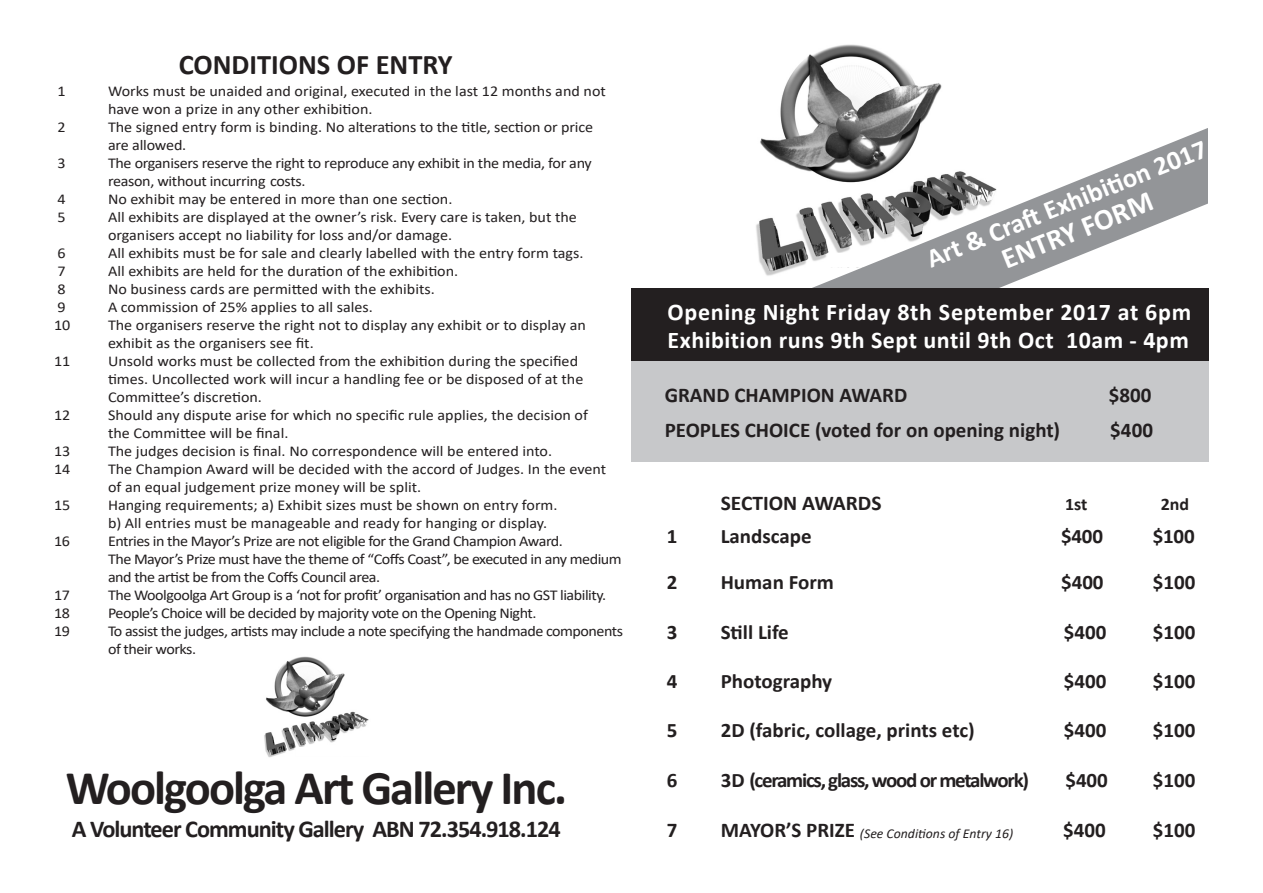
<style>
.page{position:relative;width:1263px;height:893px;background:#fff}
.page>*{position:absolute;margin:0;border:0;box-sizing:border-box;transform-origin:0 0}
.t1{font:700 48.6px "Calibri";letter-spacing:-.04em;color:#231f20}
.t2{font:700 29.55px "Calibri";color:#fff}
.t3{font:700 28.5px "Calibri";color:#231f20}
.t4{font:700 27px "Calibri";color:#fff}
.t5{font:700 24.3px "Calibri";letter-spacing:-.04em;color:#231f20}
.t6{font:700 24px "Calibri";letter-spacing:.02em;color:#fff}
.t7{font:700 21px "Calibri";color:#231f20}
.t8{font:700 20.55px "Calibri";color:#231f20}
.t9{font:700 20.55px "Calibri";letter-spacing:-.06em;color:#231f20}
.t10{font:700 17.7px "Calibri";color:#231f20}
.t11{font:15px/18px "Calibri";color:#231f20;scale:1.07 1}
.t12{font:15px/18px "Calibri";letter-spacing:-.03em;color:#231f20;scale:1.07 1}
.t13{font:15px "Calibri";letter-spacing:-.02em;color:#231f20;scale:1.07 1}
.t14{font:italic 13.5px "Calibri";color:#231f20}
.s1{font-weight:700;font-style:normal;font-size:21px}
</style>
<div class="page">
<img style="left:756px;top:44px;width:186px;height:230px">
<svg style="left:766px;top:106px;width:442px;height:182px"></svg>
<div style="left:631px;top:288px;width:578px;height:73px;background:#231f20"></div>
<div style="left:631px;top:361px;width:578px;height:101px;background:#c7c8ca"></div>
<img style="left:264px;top:656px;width:105px;height:102px">
<div style="left:296px;top:748px;width:75px;height:8px;background:#fff"></div>
<p class="t3" style="left:179px;top:44px;width:276px">CONDITIONS OF ENTRY</p>
<p class="t11" style="left:58px;top:82px;width:9px">1</p>
<p class="t11" style="left:108px;top:82px;width:467px">Works must be unaided and original, executed in the last 12 months and not have won a prize in any other exhibition.</p>
<p class="t11" style="left:58px;top:118px;width:9px">2</p>
<p class="t11" style="left:108px;top:118px;width:455px">The signed entry form is binding. No alterations to the title, section or price</p>
<p class="t11" style="left:108px;top:136px;width:75px">are allowed.</p>
<p class="t11" style="left:58px;top:154px;width:9px">3</p>
<p class="t13" style="left:108px;top:153px;width:454px">The organisers reserve the right to reproduce any exhibit in the media, for any</p>
<p class="t13" style="left:108px;top:171px;width:186px">reason, without incurring costs.</p>
<p class="t11" style="left:58px;top:190px;width:9px">4</p>
<p class="t11" style="left:108px;top:190px;width:323px">No exhibit may be entered in more than one section.</p>
<p class="t11" style="left:58px;top:208px;width:9px">5</p>
<p class="t11" style="left:108px;top:208px;width:440px">All exhibits are displayed at the owner’s risk. Every care is taken, but the</p>
<p class="t11" style="left:108px;top:226px;width:323px">organisers accept no liability for loss and/or damage.</p>
<p class="t11" style="left:58px;top:244px;width:9px">6</p>
<p class="t11" style="left:108px;top:244px;width:446px">All exhibits must be for sale and clearly labelled with the entry form tags.</p>
<p class="t11" style="left:58px;top:262px;width:9px">7</p>
<p class="t11" style="left:108px;top:262px;width:329px">All exhibits are held for the duration of the exhibition.</p>
<p class="t11" style="left:58px;top:280px;width:9px">8</p>
<p class="t11" style="left:108px;top:280px;width:307px">No business cards are permitted with the exhibits.</p>
<p class="t11" style="left:58px;top:298px;width:9px">9</p>
<p class="t11" style="left:108px;top:298px;width:249px">A commission of 25% applies to all sales.</p>
<p class="t11" style="left:54px;top:316px;width:17px">10</p>
<p class="t11" style="left:108px;top:316px;width:448px">The organisers reserve the right not to display any exhibit or to display an</p>
<p class="t11" style="left:108px;top:334px;width:194px">exhibit as the organisers see fit.</p>
<p class="t11" style="left:54px;top:352px;width:17px">11</p>
<p class="t11" style="left:108px;top:352px;width:441px">Unsold works must be collected from the exhibition during the specified</p>
<p class="t11" style="left:108px;top:370px;width:446px">times. Uncollected work will incur a handling fee or be disposed of at the</p>
<p class="t11" style="left:108px;top:388px;width:145px">Committee’s discretion.</p>
<p class="t11" style="left:54px;top:406px;width:17px">12</p>
<p class="t11" style="left:108px;top:406px;width:450px">Should any dispute arise for which no specific rule applies, the decision of</p>
<p class="t11" style="left:108px;top:424px;width:170px">the Committee will be final.</p>
<p class="t11" style="left:54px;top:442px;width:17px">13</p>
<p class="t11" style="left:108px;top:442px;width:417px">The judges decision is final. No correspondence will be entered into.</p>
<p class="t11" style="left:54px;top:460px;width:17px">14</p>
<p class="t11" style="left:108px;top:460px;width:467px">The Champion Award will be decided with the accord of Judges. In the event</p>
<p class="t11" style="left:108px;top:478px;width:294px">of an equal judgement prize money will be split.</p>
<p class="t11" style="left:54px;top:496px;width:17px">15</p>
<p class="t11" style="left:108px;top:496px;width:422px">Hanging requirements; a) Exhibit sizes must be shown on entry form.</p>
<p class="t11" style="left:108px;top:514px;width:412px">b) All entries must be manageable and ready for hanging or display.</p>
<p class="t11" style="left:54px;top:532px;width:16px">16</p>
<p class="t12" style="left:108px;top:532px;width:427px">Entries in the Mayor’s Prize are not eligible for the Grand Champion Award.</p>
<p class="t12" style="left:108px;top:550px;width:482px">The Mayor’s Prize must have the theme of “Coffs Coast”, be executed in any medium and the artist be from the Coffs Council area.</p>
<p class="t11" style="left:54px;top:586px;width:16px">17</p>
<p class="t12" style="left:108px;top:586px;width:467px">The Woolgoolga Art Group is a ‘not for profit’ organisation and has no GST liability.</p>
<p class="t11" style="left:54px;top:604px;width:16px">18</p>
<p class="t12" style="left:108px;top:604px;width:402px">People’s Choice will be decided by majority vote on the Opening Night.</p>
<p class="t11" style="left:54px;top:622px;width:16px">19</p>
<p class="t12" style="left:108px;top:622px;width:483px">To assist the judges, artists may include a note specifying the handmade components</p>
<p class="t12" style="left:108px;top:640px;width:84px">of their works.</p>
<p class="t1" style="left:66px;top:754px;width:503px">Woolgoolga Art Gallery Inc.</p>
<p class="t5" style="left:72px;top:811px;width:490px">A Volunteer Community Gallery ABN 72.354.918.124</p>
<p class="t4" style="left:920px;top:242px;width:301px;rotate:-22deg">Art &amp; Craft Exhibiti on 2017</p>
<p class="t2" style="left:995px;top:241px;width:162px;rotate:-22deg">ENTRY FORM</p>
<p class="t6" style="left:668px;top:295px;width:525px">Opening Night Friday 8th September 2017 at 6pm</p>
<p class="t6" style="left:668px;top:323px;width:523px">Exhibition runs 9th Sept until 9th Oct 10am - 4pm</p>
<p class="t7" style="left:665px;top:381px;width:244px">GRAND CHAMPION AWARD</p>
<p class="t7" style="left:1109px;top:381px;width:44px">$800</p>
<p class="t7" style="left:665px;top:415px;width:397px">PEOPLES CHOICE (voted for on opening night)</p>
<p class="t7" style="left:1110px;top:415px;width:45px">$400</p>
<p class="t7" style="left:721px;top:489px;width:162px">SECTION AWARDS</p>
<p class="t10" style="left:1065px;top:492px;width:24px">1st</p>
<p class="t10" style="left:1161px;top:492px;width:30px">2nd</p>
<p class="t8" style="left:667px;top:522px;width:12px">1</p>
<p class="t8" style="left:721px;top:522px;width:93px">Landscape</p>
<p class="t8" style="left:1061px;top:522px;width:43px">$400</p>
<p class="t8" style="left:1153px;top:522px;width:43px">$100</p>
<p class="t8" style="left:667px;top:568px;width:12px">2</p>
<p class="t8" style="left:721px;top:568px;width:115px">Human Form</p>
<p class="t8" style="left:1061px;top:568px;width:44px">$400</p>
<p class="t8" style="left:1153px;top:568px;width:44px">$100</p>
<p class="t8" style="left:667px;top:617px;width:12px">3</p>
<p class="t8" style="left:721px;top:617px;width:70px">Still Life</p>
<p class="t8" style="left:1064px;top:617px;width:44px">$400</p>
<p class="t8" style="left:1153px;top:617px;width:44px">$100</p>
<p class="t8" style="left:667px;top:667px;width:12px">4</p>
<p class="t8" style="left:721px;top:667px;width:113px">Photography</p>
<p class="t8" style="left:1064px;top:667px;width:44px">$400</p>
<p class="t8" style="left:1153px;top:667px;width:44px">$100</p>
<p class="t8" style="left:667px;top:716px;width:12px">5</p>
<p class="t8" style="left:721px;top:716px;width:255px">2D (fabric, collage, prints etc)</p>
<p class="t8" style="left:1064px;top:716px;width:44px">$400</p>
<p class="t8" style="left:1153px;top:716px;width:44px">$100</p>
<p class="t8" style="left:667px;top:765px;width:12px">6</p>
<p class="t9" style="left:721px;top:765px;width:310px">3D (ceramics, glass, wood or metalwork)</p>
<p class="t8" style="left:1065px;top:765px;width:44px">$400</p>
<p class="t8" style="left:1153px;top:765px;width:44px">$100</p>
<p class="t7" style="left:667px;top:815px;width:12px">7</p>
<p class="t14" style="left:721px;top:824px;width:294px"><span class="s1">MAYOR’S PRIZE</span> (See Conditions of Entry 16)</p>
<p class="t7" style="left:1063px;top:815px;width:44px">$400</p>
<p class="t7" style="left:1153px;top:815px;width:44px">$100</p>
</div>
